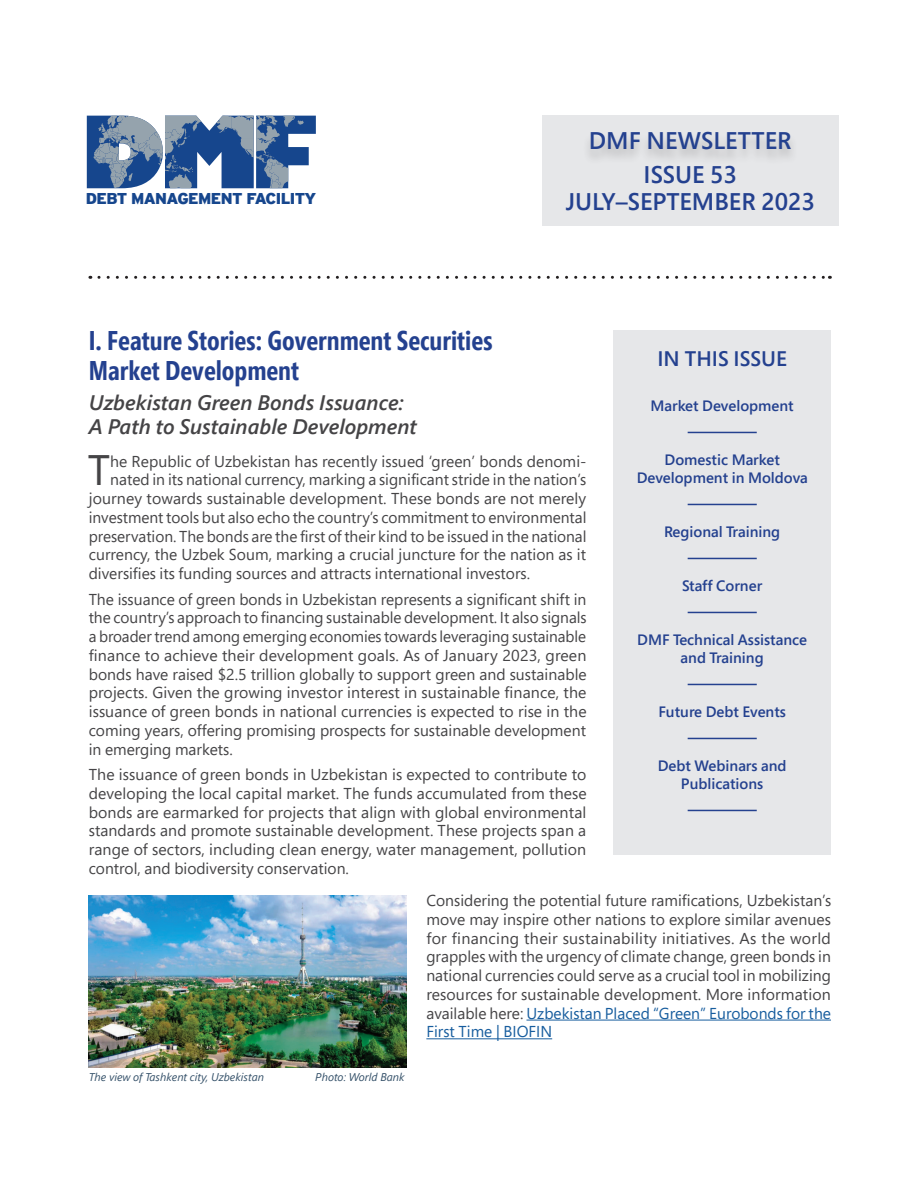
<style>
.page{position:relative;width:918px;height:1188px;background:#fff}
.page>*{position:absolute;margin:0;border:0;box-sizing:border-box;transform-origin:0 0}
.t1{font:42.6px "Segoe Pro";color:#454446}
.t2{font:700 27px/30px "Segoe Pro Cond";color:#24418f}
.t3{font:600 24px/27px "Segoe Pro";color:#24418f;text-align:center}
.t4{font:italic 600 21px/24px "Segoe Pro";color:#454446}
.t5{font:600 21px "Segoe Pro";color:#24418f}
.t6{font:15.75px/18.8px "Segoe Pro";color:#454446;text-align:justify}
.t7{font:900 15.6px "Interstate";letter-spacing:-.04em;color:#16468d}
.t8{font:600 15px/18px "Segoe Pro";color:#24418f;text-align:center}
.t9{font:italic 11.25px "Segoe Pro";color:#37536b}
.s1{color:#175d9e}
</style>
<div class="page">
<hr style="left:526px;top:1020px;width:305px;height:1px;background:#175d9e">
<hr style="left:426px;top:1038px;width:126px;height:1px;background:#175d9e">
<div style="left:542px;top:116px;width:297px;height:110px;background:#e6e7e9"></div>
<svg style="left:99px;top:276px;width:731px;height:3px"></svg>
<svg style="left:87px;top:116px;width:229px;height:72px"></svg>
<div style="left:613px;top:330px;width:218px;height:525px;background:#e6e7e9"></div>
<hr style="left:688px;top:432px;width:69px;height:1px;background:#24418f">
<hr style="left:688px;top:504px;width:69px;height:1px;background:#24418f">
<hr style="left:688px;top:558px;width:69px;height:1px;background:#24418f">
<hr style="left:688px;top:612px;width:69px;height:1px;background:#24418f">
<hr style="left:688px;top:684px;width:69px;height:1px;background:#24418f">
<hr style="left:688px;top:738px;width:69px;height:1px;background:#24418f">
<hr style="left:688px;top:810px;width:69px;height:1px;background:#24418f">
<div style="left:583px;top:133px;width:215px;height:33px;background:#dcdddf"></div>
<img style="left:89px;top:895px;width:318px;height:173px">
<p class="t7" style="left:86px;top:189px;width:232px">DEBT MANAGEMENT FACILITY</p>
<h3 class="t3" style="left:589px;top:126px;width:204px">DMF NEWSLETTER</h3>
<h3 class="t3" style="left:566px;top:160px;width:251px">ISSUE 53<br>JULY–SEPTEMBER 2023</h3>
<h2 class="t2" style="left:89px;top:325px;width:405px">I. Feature Stories: Government Securities<br>Market Development</h2>
<h3 class="t4" style="left:89px;top:390px;width:330px">Uzbekistan Green Bonds Issuance:<br>A Path to Sustainable Development</h3>
<h1 class="t1" style="left:88px;top:441px;width:24px">T</h1>
<p class="t6" style="left:110px;top:451px;width:478px">he Republic of Uzbekistan has recently issued ‘green’ bonds denomi-</p>
<h3 class="t5" style="left:657px;top:345px;width:131px">IN THIS ISSUE</h3>
<p class="t8" style="left:651px;top:397px;width:145px">Market Development</p>
<p class="t8" style="left:637px;top:451px;width:173px">Domestic Market<br>Development in Moldova</p>
<p class="t8" style="left:664px;top:523px;width:118px">Regional Training</p>
<p class="t8" style="left:682px;top:577px;width:82px">Staff Corner</p>
<p class="t6" style="left:110px;top:470px;width:478px">nated in its national currency, marking a significant stride in the nation’s</p>
<p class="t6" style="left:89px;top:489px;width:499px">journey towards sustainable development. These bonds are not merely</p>
<p class="t6" style="left:89px;top:508px;width:499px">investment tools but also echo the country’s commitment to environmental</p>
<p class="t6" style="left:89px;top:526px;width:499px">preservation. The bonds are the first of their kind to be issued in the national</p>
<p class="t6" style="left:89px;top:545px;width:499px">currency, the Uzbek Soum, marking a crucial juncture for the nation as it</p>
<p class="t6" style="left:89px;top:564px;width:443px">diversifies its funding sources and attracts international investors.</p>
<p class="t6" style="left:89px;top:589px;width:499px">The issuance of green bonds in Uzbekistan represents a significant shift in the country’s approach to financing sustainable development. It also signals a broader trend among emerging economies towards leveraging sustainable finance to achieve their development goals. As of January 2023, green bonds have raised $2.5 trillion globally to support green and sustainable projects. Given the growing investor interest in sustainable finance, the issuance of green bonds in national currencies is expected to rise in the coming years, offering promising prospects for sustainable development in emerging markets.</p>
<p class="t6" style="left:89px;top:765px;width:499px">The issuance of green bonds in Uzbekistan is expected to contribute to developing the local capital market. The funds accumulated from these bonds are earmarked for projects that align with global environmental standards and promote sustainable development. These projects span a range of sectors, including clean energy, water management, pollution control, and biodiversity conservation.</p>
<p class="t6" style="left:426px;top:891px;width:406px">Considering the potential future ramifications, Uzbekistan’s move may inspire other nations to explore similar avenues for financing their sustainability initiatives. As the world grapples with the urgency of climate change, green bonds in national currencies could serve as a crucial tool in mobilizing resources for sustainable development. More information available here: <span class="s1">Uzbekistan Placed “Green” Eurobonds for the First Time | BIOFIN</span></p>
<p class="t8" style="left:637px;top:631px;width:171px">DMF Technical Assistance and Training</p>
<p class="t8" style="left:658px;top:703px;width:129px">Future Debt Events</p>
<p class="t8" style="left:658px;top:757px;width:130px">Debt Webinars and<br>Publications</p>
<p class="t9" style="left:89px;top:1070px;width:177px">The view of Tashkent city, Uzbekistan</p>
<p class="t9" style="left:315px;top:1070px;width:91px">Photo: World Bank</p>
</div>
